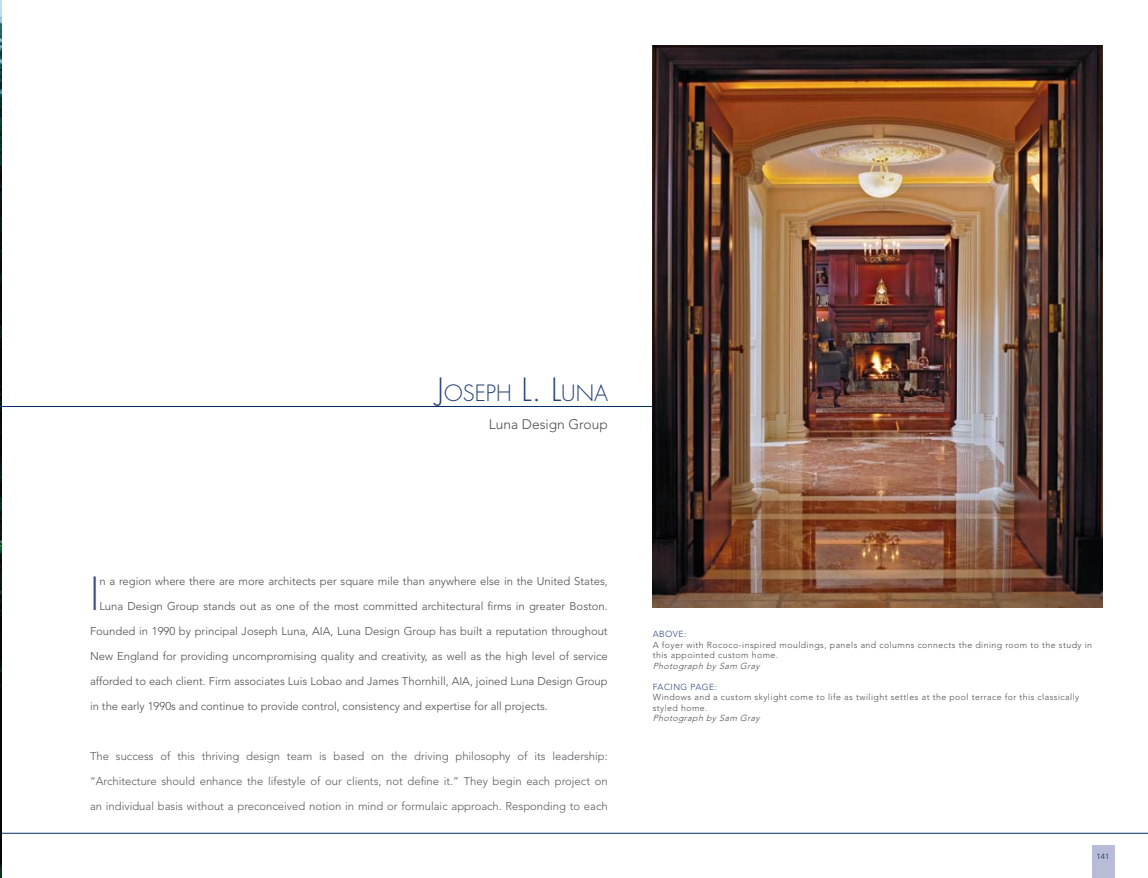
<style>
.page{position:relative;width:1148px;height:878px;background:#fff}
.page>*{position:absolute;margin:0;border:0;box-sizing:border-box;transform-origin:0 0}
.t1{font:300 44.38px "Futura";color:#3a4f85}
.t2{font:300 21.88px "Futura";color:#24417a}
.t3{font:300 13.75px "Avenir";color:#4d4d4f}
.t4{font:300 11.25px "Avenir";color:#4d4d4f}
.t5{font:300 11.25px "Avenir";color:#58595b}
.t6{font:300 8.75px/10.5px "Avenir";letter-spacing:.05em;color:#4d4d4f}
.t7{font:italic 300 8.75px "Avenir";color:#4d4d4f}
.t8{font:300 8.75px "Avenir";letter-spacing:.05em;color:#2f487f}
.t9{font:300 7.5px "Avenir";color:#002d6a;scale:1.1 1}
.s1{font-size:31.25px}
</style>
<div class="page">
<hr style="left:0;top:832px;width:1148px;height:1px;background:#002d6a">
<div style="left:1091px;top:845px;width:23px;height:33px;background:#b8bcd6"></div>
<img style="left:0;top:0;width:1px;height:878px">
<hr style="left:0;top:406px;width:930px;height:1px;background:#002d6a">
<img style="left:652px;top:45px;width:450px;height:563px">
<h2 class="t2" style="left:437px;top:379px;width:172px"><span class="s1">J</span>OSEPH <span class="s1">L. L</span>UNA</h2>
<p class="t3" style="left:489px;top:416px;width:120px">Luna Design Group</p>
<h1 class="t1" style="left:90px;top:565px;width:11px">I</h1>
<p class="t4" style="left:99px;top:574px;width:510px">n a region where there are more architects per square mile than anywhere else in the United States,</p>
<p class="t4" style="left:99px;top:599px;width:510px">Luna Design Group stands out as one of the most committed architectural firms in greater Boston.</p>
<p class="t4" style="left:90px;top:624px;width:519px">Founded in 1990 by principal Joseph Luna, AIA, Luna Design Group has built a reputation throughout</p>
<p class="t4" style="left:90px;top:649px;width:519px">New England for providing uncompromising quality and creativity, as well as the high level of service</p>
<p class="t4" style="left:90px;top:674px;width:519px">afforded to each client. Firm associates Luis Lobao and James Thornhill, AIA, joined Luna Design Group</p>
<p class="t4" style="left:90px;top:699px;width:459px">in the early 1990s and continue to provide control, consistency and expertise for all projects.</p>
<p class="t5" style="left:90px;top:749px;width:519px">The success of this thriving design team is based on the driving philosophy of its leadership:</p>
<p class="t5" style="left:90px;top:774px;width:519px">“Architecture should enhance the lifestyle of our clients, not define it.” They begin each project on</p>
<p class="t5" style="left:90px;top:799px;width:519px">an individual basis without a preconceived notion in mind or formulaic approach. Responding to each</p>
<p class="t8" style="left:652px;top:628px;width:35px">Above:</p>
<p class="t6" style="left:652px;top:639px;width:441px">A foyer with Rococo-inspired mouldings, panels and columns connects the dining room to the study in this appointed custom home.</p>
<p class="t7" style="left:652px;top:660px;width:111px">Photograph by Sam Gray</p>
<p class="t8" style="left:652px;top:681px;width:24px">Facing</p>
<p class="t8" style="left:690px;top:681px;width:12px">Page</p>
<p class="t8" style="left:714px;top:681px;width:4px">:</p>
<p class="t6" style="left:652px;top:691px;width:428px">Windows and a custom skylight come to life as twilight settles at the pool terrace for this classically styled home.</p>
<p class="t7" style="left:652px;top:712px;width:111px">Photograph by Sam Gray</p>
<p class="t9" style="left:1096px;top:852px;width:13px">141</p>
</div>
